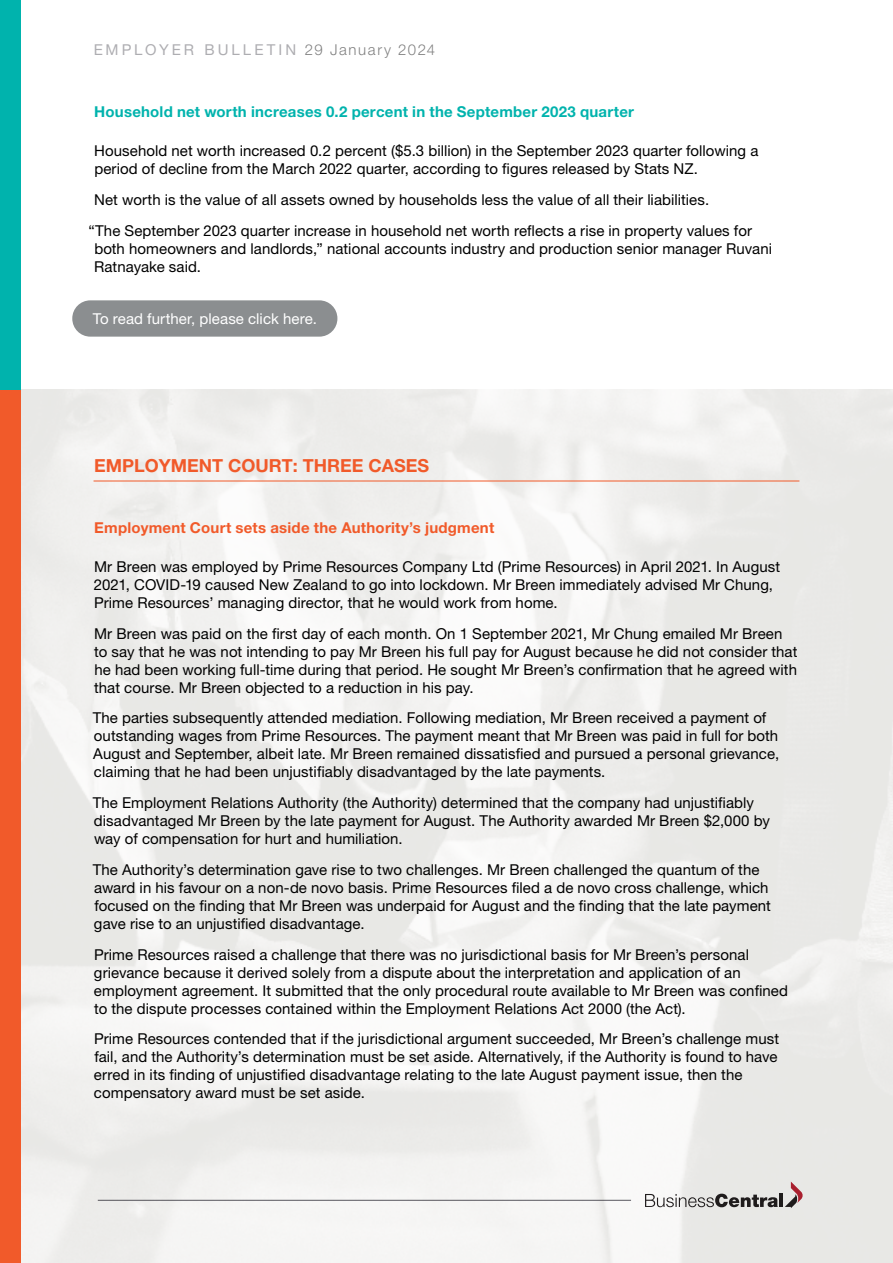
<style>
.page{position:relative;width:893px;height:1263px;background:#fff}
.page>*{position:absolute;margin:0;border:0;box-sizing:border-box;transform-origin:0 0}
.t1{font:700 18px "Helvetica Neue LT Pro";color:#f15a2a}
.t2{font:15px/18px "Helvetica Neue LT Pro";letter-spacing:.005em;color:#000}
.t3{font:700 15px "Helvetica Neue LT Pro";letter-spacing:.015em;color:#00b3ad}
.t4{font:700 15px "Helvetica Neue LT Pro";letter-spacing:.015em;color:#f15a2a}
.t5{font:15px "Helvetica Neue LT Pro";letter-spacing:.005em;color:#fff}
.t6{font:15px "Helvetica Neue LT Pro";letter-spacing:.2em;color:#5c5b63}
.s1{font-weight:300;color:#000}
</style>
<div class="page">
<img style="left:21px;top:389px;width:872px;height:874px">
<div style="left:0;top:389px;width:21px;height:874px;background:#f15a2a"></div>
<div style="left:0;top:0;width:21px;height:389px;background:#00b3ad"></div>
<div style="left:72px;top:300px;width:265px;height:37px;background:#8b8e90;border-radius:18px"></div>
<hr style="left:94px;top:481px;width:705px;height:1px;background:#f15a2a">
<p class="t6" style="left:94px;top:41px;width:343px">EMPLOYER BULLETIN <span class="s1">29 January 2024</span></p>
<p class="t3" style="left:94px;top:102px;width:541px">Household net worth increases 0.2 percent in the September 2023 quarter</p>
<p class="t2" style="left:94px;top:142px;width:666px">Household net worth increased 0.2 percent ($5.3 billion) in the September 2023 quarter following a period of decline from the March 2022 quarter, according to figures released by Stats NZ.</p>
<p class="t2" style="left:89px;top:184px;width:665px;line-height:30.8px;text-indent:6px">Net worth is the value of all assets owned by households less the value of all their liabilities.<br>“The September 2023 quarter increase in household net worth reflects a rise in property values for</p>
<p class="t2" style="left:94px;top:239px;width:679px">both homeowners and landlords,” national accounts industry and production senior manager Ruvani<br>Ratnayake said.</p>
<p class="t5" style="left:93px;top:310px;width:226px">To read further, please click here.</p>
<p class="t1" style="left:94px;top:455px;width:337px">EMPLOYMENT COURT: THREE CASES</p>
<p class="t4" style="left:94px;top:518px;width:401px">Employment Court sets aside the Authority’s judgment</p>
<p class="t2" style="left:94px;top:557px;width:688px">Mr Breen was employed by Prime Resources Company Ltd (Prime Resources) in April 2021. In August<br>2021, COVID-19 caused New Zealand to go into lockdown. Mr Breen immediately advised Mr Chung,<br>Prime Resources’ managing director, that he would work from home.</p>
<p class="t2" style="left:94px;top:624px;width:705px">Mr Breen was paid on the first day of each month. On 1 September 2021, Mr Chung emailed Mr Breen to say that he was not intending to pay Mr Breen his full pay for August because he did not consider that he had been working full-time during that period. He sought Mr Breen’s confirmation that he agreed with that course. Mr Breen objected to a reduction in his pay.</p>
<p class="t2" style="left:93px;top:709px;width:688px">The parties subsequently attended mediation. Following mediation, Mr Breen received a payment of outstanding wages from Prime Resources. The payment meant that Mr Breen was paid in full for both August and September, albeit late. Mr Breen remained dissatisfied and pursued a personal grievance, claiming that he had been unjustifiably disadvantaged by the late payments.</p>
<p class="t2" style="left:93px;top:794px;width:679px">The Employment Relations Authority (the Authority) determined that the company had unjustifiably disadvantaged Mr Breen by the late payment for August. The Authority awarded Mr Breen $2,000 by way of compensation for hurt and humiliation.</p>
<p class="t2" style="left:93px;top:860px;width:680px">The Authority’s determination gave rise to two challenges. Mr Breen challenged the quantum of the award in his favour on a non-de novo basis. Prime Resources filed a de novo cross challenge, which focused on the finding that Mr Breen was underpaid for August and the finding that the late payment gave rise to an unjustified disadvantage.</p>
<p class="t2" style="left:94px;top:945px;width:696px">Prime Resources raised a challenge that there was no jurisdictional basis for Mr Breen’s personal grievance because it derived solely from a dispute about the interpretation and application of an employment agreement. It submitted that the only procedural route available to Mr Breen was confined to the dispute processes contained within the Employment Relations Act 2000 (the Act).</p>
<p class="t2" style="left:94px;top:1030px;width:687px">Prime Resources contended that if the jurisdictional argument succeeded, Mr Breen’s challenge must fail, and the Authority’s determination must be set aside. Alternatively, if the Authority is found to have erred in its finding of unjustified disadvantage relating to the late August payment issue, then the compensatory award must be set aside.</p>
</div>
